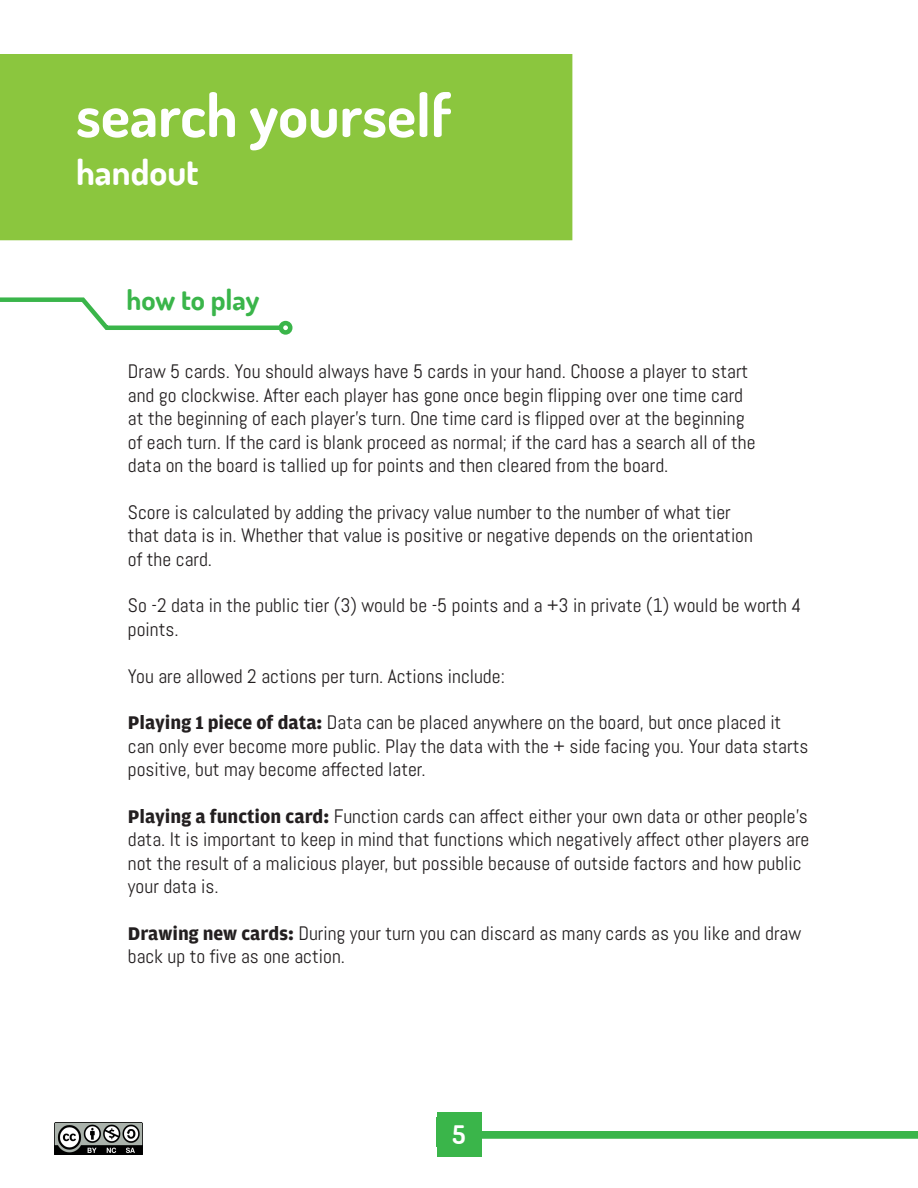
<style>
.page{position:relative;width:918px;height:1188px;background:#fff}
.page>*{position:absolute;margin:0;border:0;box-sizing:border-box;transform-origin:0 0}
.Subtitle{font:700 60px "Dosis";color:#fff}
.Subtitle-2{font:700 36px "Dosis";color:#fff}
.Heading{font:700 28.5px "Dosis";color:#3ab54a}
.t1{font:700 25.5px "Dosis";color:#fff}
.Bullet{font:19.5px/23.4px "Abel";color:#231f20}
.s1{font-family:"Amplitude";font-weight:700}
</style>
<div class="page">
<img style="left:54px;top:1123px;width:88px;height:32px">
<div style="left:437px;top:1112px;width:45px;height:45px;background:#3ab54a"></div>
<div style="left:436px;top:1118px;width:45px;height:29px;background:#3ab54a"></div>
<div style="left:482px;top:1131px;width:436px;height:7px;background:#3ab54a"></div>
<div style="left:0;top:54px;width:572px;height:186px;background:#8bc63e"></div>
<svg style="left:0;top:297px;width:293px;height:38px"></svg>
<p class="Subtitle" style="left:76px;top:76px;width:377px">search yourself</p>
<p class="Subtitle-2" style="left:76px;top:149px;width:124px">handout</p>
<p class="Heading" style="left:126px;top:282px;width:134px">how to play</p>
<p class="Bullet" style="left:128px;top:360px;width:629px">Draw 5 cards. You should always have 5 cards in your hand. Choose a player to start and go clockwise. After each player has gone once begin flipping over one time card at the beginning of each player’s turn. One time card is flipped over at the beginning of each turn. If the card is blank proceed as normal; if the card has a search all of the data on the board is tallied up for points and then cleared from the board.</p>
<p class="Bullet" style="left:128px;top:500px;width:627px">Score is calculated by adding the privacy value number to the number of what tier that data is in. Whether that value is positive or negative depends on the orientation of the card.</p>
<p class="Bullet" style="left:128px;top:594px;width:675px">So -2 data in the public tier (3) would be -5 points and a +3 in private (1) would be worth 4 points.</p>
<p class="Bullet" style="left:128px;top:664px;width:378px">You are allowed 2 actions per turn. Actions include:</p>
<p class="Bullet" style="left:128px;top:711px;width:682px"><span class="s1">Playing 1 piece of data:</span> Data can be placed anywhere on the board, but once placed it can only ever become more public. Play the data with the + side facing you. Your data starts positive, but may become affected later.</p>
<p class="Bullet" style="left:128px;top:805px;width:683px"><span class="s1">Playing a function card:</span> Function cards can affect either your own data or other people’s data. It is important to keep in mind that functions which negatively affect other players are not the result of a malicious player, but possible because of outside factors and how public your data is.</p>
<p class="Bullet" style="left:128px;top:922px;width:675px"><span class="s1">Drawing new cards:</span> During your turn you can discard as many cards as you like and draw back up to five as one action.</p>
<h3 class="t1" style="left:452px;top:1118px;width:14px">5</h3>
</div>
